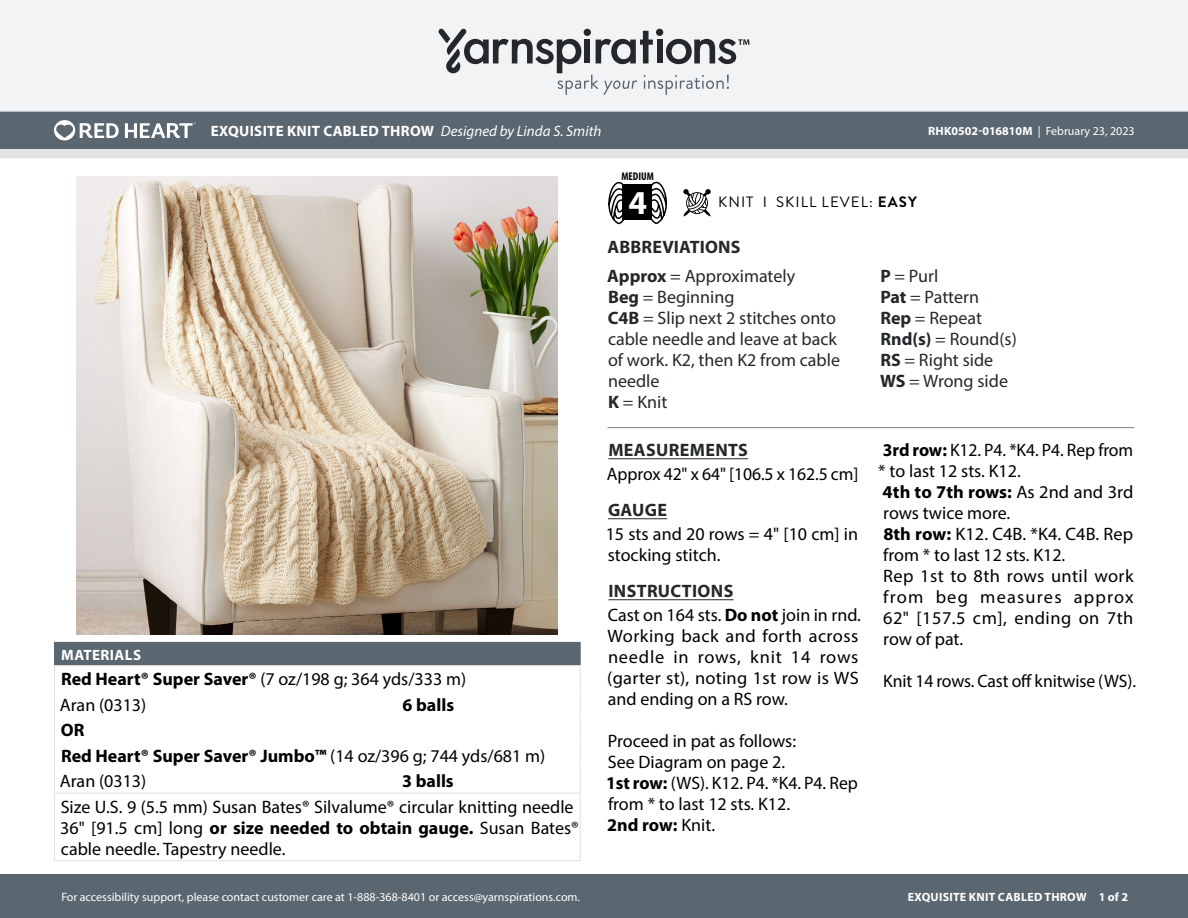
<style>
.page{position:relative;width:1188px;height:918px;background:#fff}
.page>*{position:absolute;margin:0;border:0;box-sizing:border-box;transform-origin:0 0}
.t1{font:700 33.6px "Myriad Pro";color:#fff}
.Body_-__With_auto_st{font:18px/21px "Myriad Pro";color:#000}
.Abbreviations_-_With{font:18px/21px "Myriad Pro";color:#24282a}
.Materials_-_Needle{font:18px/21px "Myriad Pro";color:#000}
.Materials_-_Brand{font:700 18px "Myriad Pro";color:#000}
.Body_-_HEADERS_-_Und{font:700 18px "Myriad Pro";letter-spacing:.02em;color:#24282a}
.Materials_-_Brand-2{font:18px "Myriad Pro";color:#000}
.Body_-_Without_auto{font:18px "Myriad Pro";color:#000}
.Material_-__Colors_i{font:18px "Myriad Pro";color:#000}
.Body_-__With_auto_st-2{font:700 18px "Myriad Pro";letter-spacing:-.005em;color:#000}
.Material_-__Colors_i-2{font:700 18px "Myriad Pro";color:#000}
.Materials_-_Needle-2{font:700 18px "Myriad Pro";color:#000}
.Materials_-__Header{font:700 15px "Myriad Pro";letter-spacing:.02em;color:#fff}
.Type_of_pattern___Sk{font:15px "Brandon Grotesque";letter-spacing:.07em;color:#000}
.t2{font:12px "Myriad Pro";color:#fff}
.t3{font:700 12px "Myriad Pro";letter-spacing:.02em;color:#fff}
.t4{font:700 condensed 11.25px "Myriad Pro";color:#000}
.s1{font-weight:400;font-style:italic}
.s2{font-weight:700}
.s3{font-weight:400}
</style>
<div class="page">
<div style="left:0;top:875px;width:1188px;height:43px;background:#5a6670"></div>
<div style="left:0;top:149px;width:1188px;height:9px;background:#e4e3e3"></div>
<div style="left:0;top:111px;width:1188px;height:38px;background:#5a6670"></div>
<div style="left:0;top:0;width:1188px;height:112px;background:#f2f3f4"></div>
<svg style="left:438px;top:29px;width:311px;height:66px"></svg>
<svg style="left:683px;top:189px;width:28px;height:28px"></svg>
<svg style="left:608px;top:181px;width:18px;height:43px"></svg>
<svg style="left:649px;top:181px;width:18px;height:43px"></svg>
<div style="left:622px;top:185px;width:30px;height:35px;background:#000"></div>
<svg style="left:54px;top:120px;width:65px;height:20px"></svg>
<svg style="left:125px;top:122px;width:71px;height:16px"></svg>
<img style="left:77px;top:177px;width:481px;height:457px">
<hr style="left:608px;top:458px;width:140px;height:1px;background:#24282a">
<hr style="left:608px;top:518px;width:59px;height:1px;background:#24282a">
<hr style="left:608px;top:599px;width:126px;height:1px;background:#24282a">
<hr style="left:608px;top:427px;width:526px;height:1px;background:#7d7d7d">
<div style="left:54px;top:642px;width:526px;height:24px;background:#5a6670"></div>
<hr style="left:396px;top:642px;width:185px;height:1px;background:#5a6670">
<hr style="left:54px;top:665px;width:342px;height:1px;background:#e4e3e3">
<hr style="left:396px;top:665px;width:185px;height:1px;background:#e4e3e3">
<svg style="left:54px;top:666px;width:1px;height:127px"></svg>
<hr style="left:54px;top:794px;width:1px;height:66px;background:#e4e3e3">
<hr style="left:54px;top:793px;width:342px;height:1px;background:#e4e3e3">
<hr style="left:396px;top:793px;width:185px;height:1px;background:#e4e3e3">
<svg style="left:580px;top:643px;width:1px;height:150px"></svg>
<hr style="left:580px;top:794px;width:1px;height:66px;background:#e4e3e3">
<hr style="left:54px;top:860px;width:342px;height:1px;background:#e4e3e3">
<hr style="left:396px;top:860px;width:185px;height:1px;background:#e4e3e3">
<p class="Materials_-__Header" style="left:211px;top:121px;width:392px">EXQUISITE KNIT CABLED THROW <span class="s1">Designed by Linda S. Smith</span></p>
<p class="t2" style="left:928px;top:124px;width:208px"><span class="s2">RHK0502-016810M</span> | February 23, 2023</p>
<p class="t4" style="left:621px;top:169px;width:34px">MEDIUM</p>
<h1 class="t1" style="left:629px;top:180px;width:20px">4</h1>
<p class="Type_of_pattern___Sk" style="left:718px;top:192px;width:200px">KNIT I SKILL LEVEL: <span class="s2">EASY</span></p>
<p class="Body_-_HEADERS_-_Und" style="left:608px;top:235px;width:135px">ABBREVIATIONS</p>
<p class="Materials_-__Header" style="left:61px;top:645px;width:81px">MATERIALS</p>
<p class="Materials_-_Brand-2" style="left:61px;top:668px;width:407px"><span class="s2">Red Heart® Super Saver®</span> (7 oz/198 g; 364 yds/333 m)</p>
<p class="Material_-__Colors_i" style="left:60px;top:693px;width:88px">Aran (0313)</p>
<p class="Material_-__Colors_i-2" style="left:403px;top:693px;width:53px">6 balls</p>
<p class="Materials_-_Needle-2" style="left:61px;top:718px;width:25px">OR</p>
<p class="Materials_-_Brand" style="left:61px;top:744px;width:486px">Red Heart® Super Saver® Jumbo™ <span class="s3">(14 oz/396 g; 744 yds/681 m)</span></p>
<p class="Material_-__Colors_i" style="left:60px;top:770px;width:88px">Aran (0313)</p>
<p class="Material_-__Colors_i-2" style="left:402px;top:769px;width:53px">3 balls</p>
<p class="Materials_-_Needle" style="left:60px;top:796px;width:520px">Size U.S. 9 (5.5 mm) Susan Bates® Silvalume® circular knitting needle<br>36" [91.5 cm] long <span class="s2">or size needed to obtain gauge.</span> Susan Bates® cable needle. Tapestry needle.</p>
<p class="t2" style="left:61px;top:889px;width:520px">For accessibility support, please contact customer care at 1-888-368-8401 or access@yarnspirations.com.</p>
<p class="Abbreviations_-_With" style="left:607px;top:265px;width:189px"><span class="s2">Approx</span> = Approximately</p>
<p class="Abbreviations_-_With" style="left:608px;top:286px;width:128px"><span class="s2">Beg</span> = Beginning</p>
<p class="Abbreviations_-_With" style="left:608px;top:307px;width:234px"><span class="s2">C4B</span> = Slip next 2 stitches onto cable needle and leave at back of work. K2, then K2 from cable needle</p>
<p class="Abbreviations_-_With" style="left:608px;top:391px;width:61px"><span class="s2">K</span> = Knit</p>
<p class="Body_-_HEADERS_-_Und" style="left:608px;top:438px;width:141px">MEASUREMENTS</p>
<p class="Body_-__With_auto_st" style="left:607px;top:463px;width:253px">Approx 42" x 64" [106.5 x 162.5 cm]</p>
<p class="Body_-_HEADERS_-_Und" style="left:608px;top:498px;width:61px">GAUGE</p>
<p class="Body_-__With_auto_st" style="left:606px;top:523px;width:254px">15 sts and 20 rows = 4" [10 cm] in stocking stitch.</p>
<p class="Body_-_HEADERS_-_Und" style="left:608px;top:579px;width:126px">INSTRUCTIONS</p>
<p class="Body_-__With_auto_st" style="left:607px;top:604px;width:255px">Cast on 164 sts. <span class="s2">Do not</span> join in rnd.<br>Working back and forth across needle in rows, knit 14 rows (garter st), noting 1st row is WS and ending on a RS row.</p>
<p class="Body_-_Without_auto" style="left:608px;top:730px;width:190px">Proceed in pat as follows:</p>
<p class="Body_-_Without_auto" style="left:608px;top:751px;width:179px">See Diagram on page 2.</p>
<p class="Body_-__With_auto_st" style="left:606px;top:772px;width:253px"><span class="s2">1st row:</span> (WS). K12. P4. *K4. P4. Rep from * to last 12 sts. K12.</p>
<p class="Body_-__With_auto_st-2" style="left:607px;top:813px;width:109px">2nd row: <span class="s3">Knit.</span></p>
<p class="Abbreviations_-_With" style="left:880px;top:265px;width:60px"><span class="s2">P</span> = Purl</p>
<p class="Abbreviations_-_With" style="left:880px;top:286px;width:100px"><span class="s2">Pat</span> = Pattern</p>
<p class="Abbreviations_-_With" style="left:880px;top:307px;width:103px"><span class="s2">Rep</span> = Repeat</p>
<p class="Abbreviations_-_With" style="left:880px;top:328px;width:138px"><span class="s2">Rnd(s)</span> = Round(s)</p>
<p class="Abbreviations_-_With" style="left:880px;top:349px;width:114px"><span class="s2">RS</span> = Right side</p>
<p class="Abbreviations_-_With" style="left:880px;top:370px;width:129px"><span class="s2">WS</span> = Wrong side</p>
<p class="Body_-__With_auto_st" style="left:878px;top:439px;width:256px"><span class="s2">3rd row:</span> K12. P4. *K4. P4. Rep from * to last 12 sts. K12.</p>
<p class="Body_-__With_auto_st" style="left:883px;top:481px;width:252px"><span class="s2">4th to 7th rows:</span> As 2nd and 3rd rows twice more.</p>
<p class="Body_-__With_auto_st" style="left:883px;top:523px;width:251px"><span class="s2">8th row:</span> K12. C4B. *K4. C4B. Rep from * to last 12 sts. K12.</p>
<p class="Body_-__With_auto_st" style="left:883px;top:565px;width:252px;text-align:justify">Rep 1st to 8th rows until work from beg measures approx 62" [157.5 cm], ending on 7th row of pat.</p>
<p class="Body_-__With_auto_st" style="left:883px;top:670px;width:254px">Knit 14 rows. Cast off knitwise (WS).</p>
<p class="t3" style="left:908px;top:889px;width:222px">EXQUISITE KNIT CABLED THROW 1 of 2</p>
</div>
